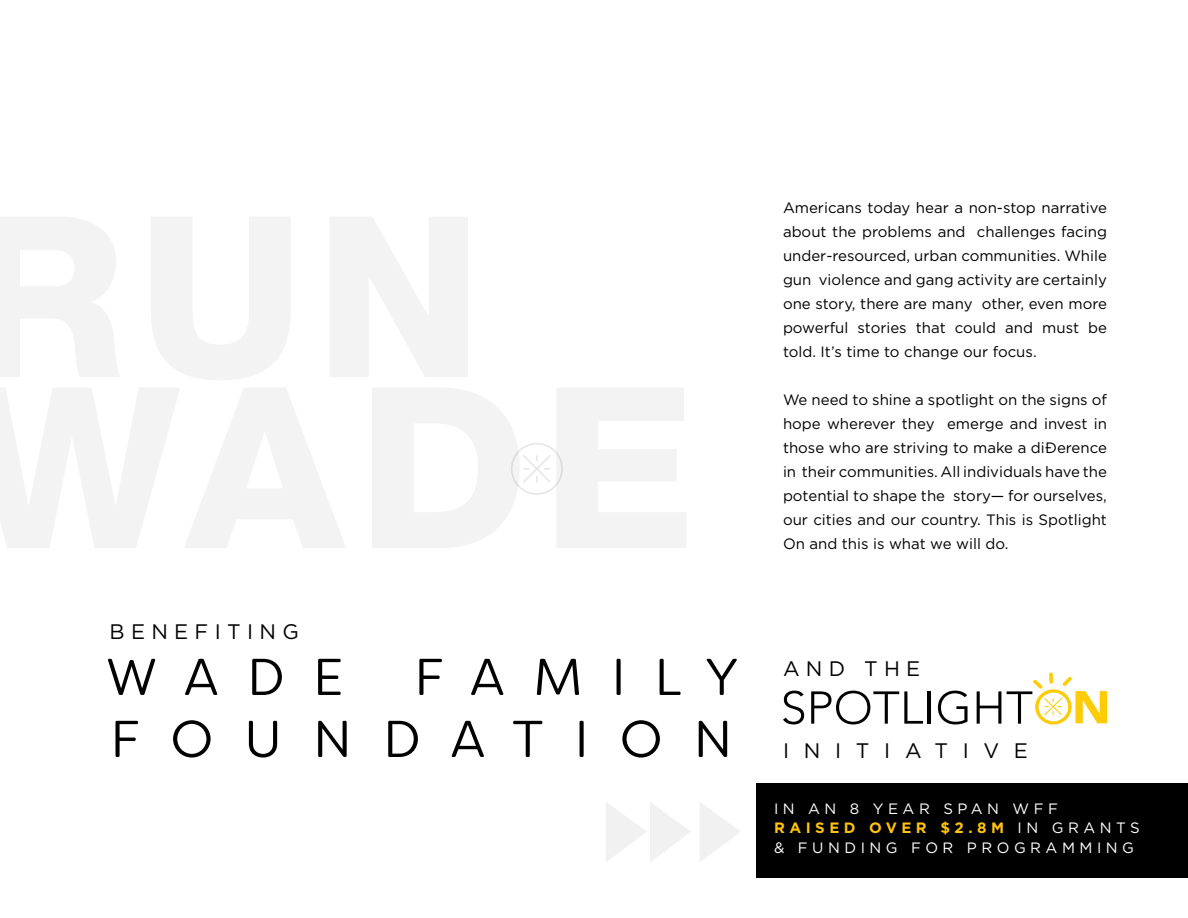
<style>
.page{position:relative;width:1188px;height:918px;background:#fff}
.page>*{position:absolute;margin:0;border:0;box-sizing:border-box;transform-origin:0 0}
.t1{font:21px "Gotham";letter-spacing:.3em;color:#000}
.t2{font:21px "Gotham";letter-spacing:.7em;color:#000}
.t3{font:15px/24px "Gotham";color:#000;text-align:justify}
.t4{font:15px/19.5px "Gotham";letter-spacing:.3em;color:#fff}
.s1{font-weight:700;color:#ffc20e}
</style>
<div class="page">
<svg style="left:511px;top:443px;width:52px;height:52px"></svg>
<svg style="left:116px;top:720px;width:611px;height:38px"></svg>
<svg style="left:108px;top:659px;width:629px;height:36px"></svg>
<svg style="left:783px;top:691px;width:21px;height:33px"></svg>
<svg style="left:811px;top:691px;width:112px;height:33px"></svg>
<hr style="left:928px;top:691px;width:3px;height:33px;background:#000">
<svg style="left:938px;top:691px;width:30px;height:33px"></svg>
<svg style="left:977px;top:691px;width:24px;height:33px"></svg>
<svg style="left:1049px;top:673px;width:4px;height:11px"></svg>
<svg style="left:1007px;top:677px;width:100px;height:48px"></svg>
<div style="left:756px;top:783px;width:432px;height:94px;background:#000"></div>
<svg style="left:700px;top:803px;width:40px;height:59px"></svg>
<svg style="left:606px;top:802px;width:85px;height:60px"></svg>
<h1 class="t1" style="left:110px;top:620px;width:191px">BENEFITING</h1>
<p class="t3" style="left:783px;top:195px;width:326px">Americans today hear a non-stop narrative about the problems and challenges facing under-resourced, urban communities. While gun violence and gang activity are certainly one story, there are many other, even more powerful stories that could and must be told. It’s time to change our focus.</p>
<p class="t3" style="left:783px;top:387px;width:326px">We need to shine a spotlight on the signs of hope wherever they emerge and invest in those who are striving to make a difference in their communities. All individuals have the potential to shape the story— for ourselves, our cities and our country. This is Spotlight On and this is what we will do.</p>
<h1 class="t1" style="left:783px;top:657px;width:139px">AND THE</h1>
<h1 class="t2" style="left:783px;top:739px;width:247px">INITIATIVE</h1>
<p class="t4" style="left:774px;top:798px;width:367px">IN AN 8 YEAR SPAN WFF<br><span class="s1">RAISED OVER $2.8M</span> IN GRANTS &amp; FUNDING FOR PROGRAMMING</p>
</div>
